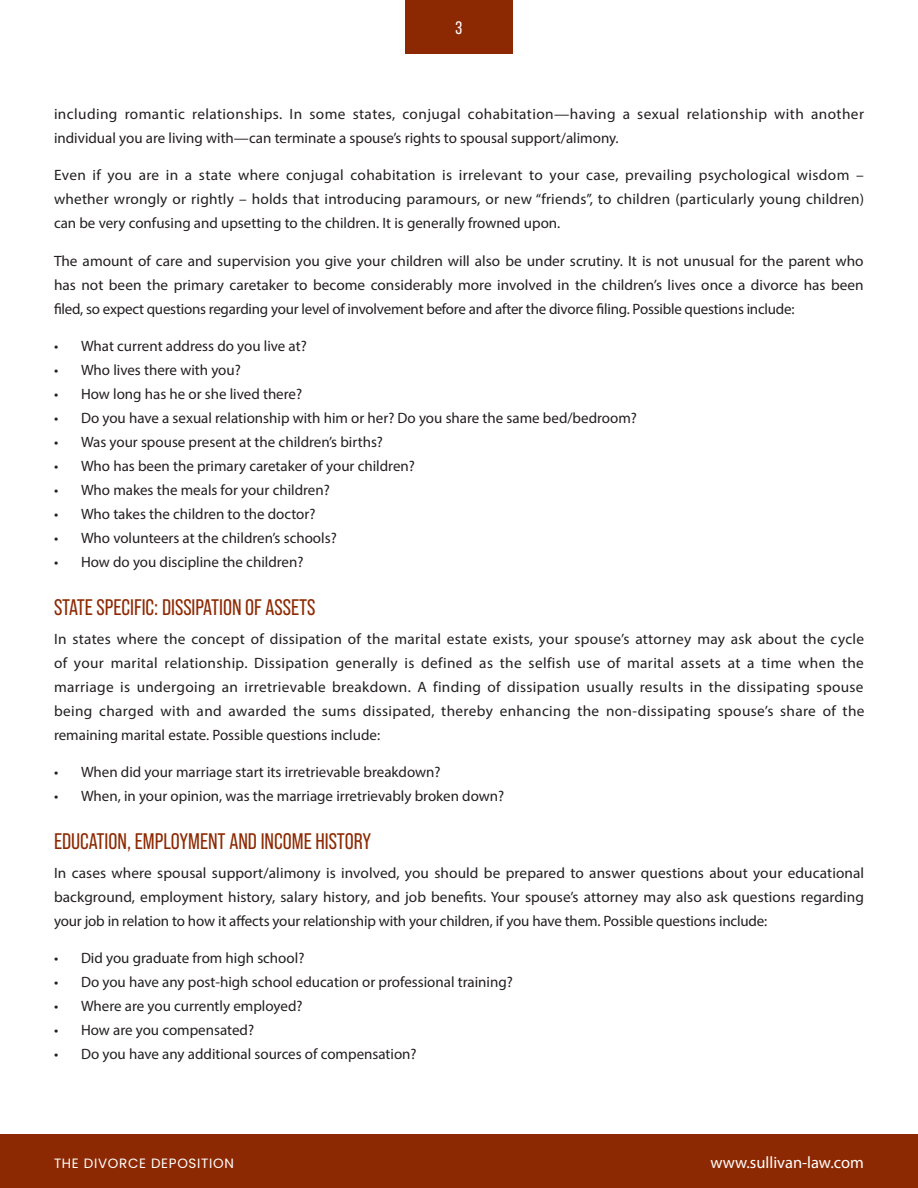
<style>
.page{position:relative;width:918px;height:1188px;background:#fff}
.page>*{position:absolute;margin:0;border:0;box-sizing:border-box;transform-origin:0 0}
.t1{font:22.5px "Bebas Neue Pro";color:#8d2902}
.t2{font:18px "Bebas Neue Pro";color:#fff}
.t3{font:16.5px "Myriad Pro";color:#fff}
.t4{font:15px/24px "Myriad Pro";color:#231f20;text-align:justify}
.t5{font:15px/24px "Myriad Pro";letter-spacing:.025em;color:#231f20}
.t6{font:13.5px "Poppins";letter-spacing:.05em;color:#fff}
</style>
<div class="page">
<div style="left:405px;top:0;width:108px;height:54px;background:#8d2902"></div>
<div style="left:0;top:1134px;width:918px;height:54px;background:#8d2902"></div>
<p class="t2" style="left:456px;top:18px;width:8px">3</p>
<p class="t5" style="left:54px;top:102px;width:812px">including romantic relationships. In some states, conjugal cohabitation—having a sexual relationship with another individual you are living with—can terminate a spouse’s rights to spousal support/alimony.</p>
<p class="t4" style="left:54px;top:163px;width:812px">Even if you are in a state where conjugal cohabitation is irrelevant to your case, prevailing psychological wisdom – whether wrongly or rightly – holds that introducing paramours, or new “friends”, to children (particularly young children) can be very confusing and upsetting to the children. It is generally frowned upon.</p>
<p class="t4" style="left:54px;top:249px;width:811px">The amount of care and supervision you give your children will also be under scrutiny. It is not unusual for the parent who has not been the primary caretaker to become considerably more involved in the children’s lives once a divorce has been filed, so expect questions regarding your level of involvement before and after the divorce filing. Possible questions include:</p>
<p class="t4" style="left:54px;top:334px;width:254px">• What current address do you live at?</p>
<p class="t4" style="left:54px;top:358px;width:188px">• Who lives there with you?</p>
<p class="t4" style="left:54px;top:382px;width:250px">• How long has he or she lived there?</p>
<p class="t4" style="left:54px;top:406px;width:584px">• Do you have a sexual relationship with him or her? Do you share the same bed/bedroom?</p>
<p class="t4" style="left:54px;top:430px;width:331px">• Was your spouse present at the children’s births?</p>
<p class="t4" style="left:54px;top:454px;width:362px">• Who has been the primary caretaker of your children?</p>
<p class="t4" style="left:54px;top:478px;width:277px">• Who makes the meals for your children?</p>
<p class="t4" style="left:54px;top:502px;width:263px">• Who takes the children to the doctor?</p>
<p class="t4" style="left:54px;top:526px;width:284px">• Who volunteers at the children’s schools?</p>
<p class="t4" style="left:54px;top:550px;width:251px">• How do you discipline the children?</p>
<h1 class="t1" style="left:54px;top:595px;width:263px">STATE SPECIFIC: DISSIPATION OF ASSETS</h1>
<p class="t4" style="left:54px;top:627px;width:812px">In states where the concept of dissipation of the marital estate exists, your spouse’s attorney may ask about the cycle of your marital relationship. Dissipation generally is defined as the selfish use of marital assets at a time when the marriage is undergoing an irretrievable breakdown. A finding of dissipation usually results in the dissipating spouse being charged with and awarded the sums dissipated, thereby enhancing the non-dissipating spouse’s share of the remaining marital estate. Possible questions include:</p>
<p class="t4" style="left:54px;top:760px;width:388px">• When did your marriage start its irretrievable breakdown?</p>
<p class="t4" style="left:54px;top:784px;width:452px">• When, in your opinion, was the marriage irretrievably broken down?</p>
<h1 class="t1" style="left:54px;top:829px;width:319px">EDUCATION, EMPLOYMENT AND INCOME HISTORY</h1>
<p class="t4" style="left:54px;top:861px;width:812px">In cases where spousal support/alimony is involved, you should be prepared to answer questions about your educational background, employment history, salary history, and job benefits. Your spouse’s attorney may also ask questions regarding your job in relation to how it affects your relationship with your children, if you have them. Possible questions include:</p>
<p class="t4" style="left:54px;top:946px;width:252px">• Did you graduate from high school?</p>
<p class="t4" style="left:54px;top:970px;width:460px">• Do you have any post-high school education or professional training?</p>
<p class="t4" style="left:54px;top:994px;width:250px">• Where are you currently employed?</p>
<p class="t4" style="left:54px;top:1018px;width:202px">• How are you compensated?</p>
<p class="t4" style="left:54px;top:1042px;width:364px">• Do you have any additional sources of compensation?</p>
<p class="t6" style="left:54px;top:1156px;width:181px">THE DIVORCE DEPOSITION</p>
<p class="t3" style="left:710px;top:1153px;width:155px">www.sullivan-law.com</p>
</div>
